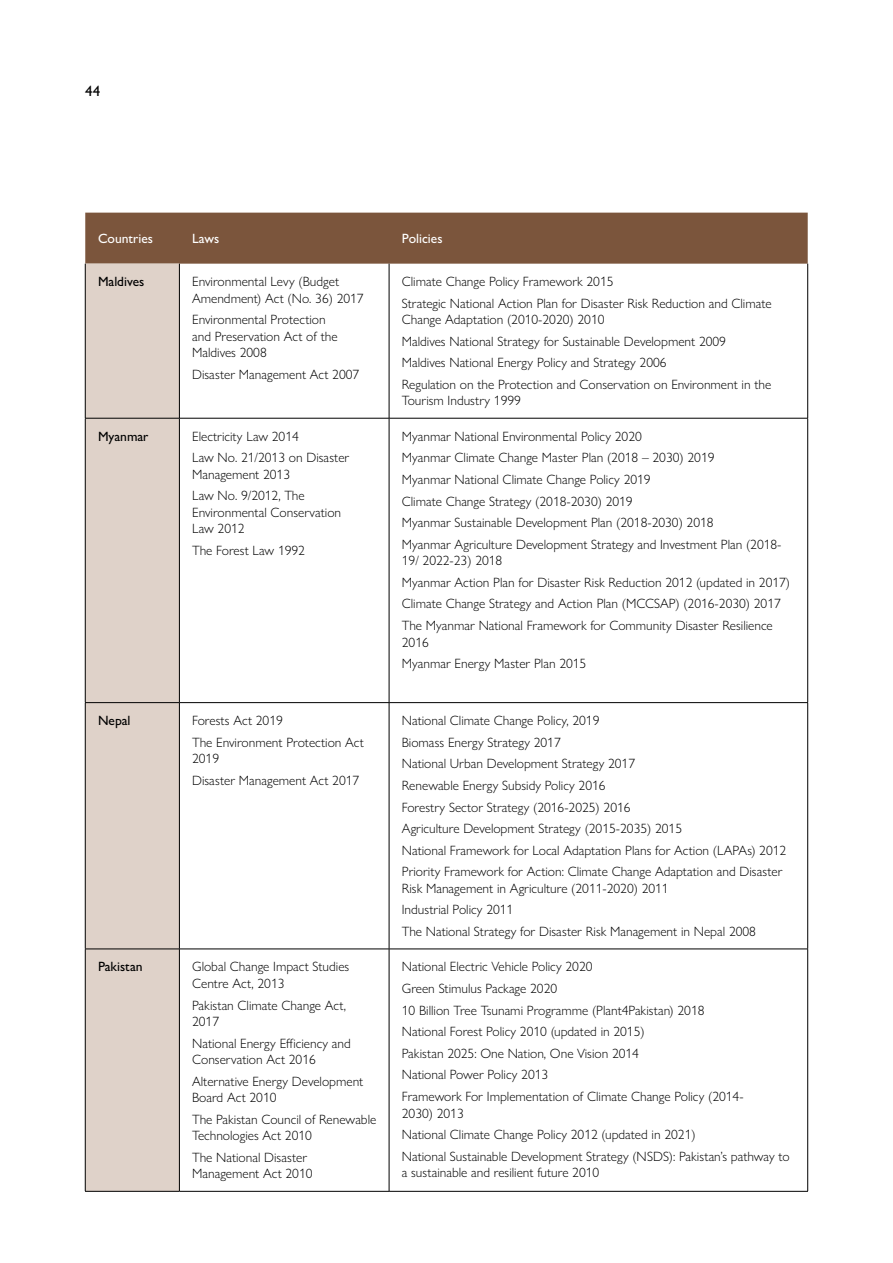
<style>
.page{position:relative;width:893px;height:1263px;background:#fff}
.page>*{position:absolute;margin:0;border:0;box-sizing:border-box;transform-origin:0 0}
.t1{font:500 15px "Gill Sans Nova";color:#000}
.t2{font:300 13.5px/21.6px "Gill Sans Nova";color:#000}
.t3{font:500 13.5px "Gill Sans Nova";color:#000}
.t4{font:500 13.5px "Gill Sans Nova";color:#fff}
</style>
<div class="page">
<div style="left:85px;top:213px;width:723px;height:51px;background:#7b553c"></div>
<div style="left:86px;top:264px;width:93px;height:927px;background:#dfd2c9"></div>
<hr style="left:85px;top:264px;width:1px;height:154px;background:#000">
<hr style="left:179px;top:264px;width:1px;height:154px;background:#000">
<hr style="left:389px;top:264px;width:1px;height:154px;background:#000">
<hr style="left:807px;top:264px;width:1px;height:154px;background:#000">
<hr style="left:85px;top:418px;width:94px;height:1px;background:#000">
<hr style="left:85px;top:418px;width:1px;height:284px;background:#000">
<hr style="left:179px;top:418px;width:210px;height:1px;background:#000">
<hr style="left:179px;top:418px;width:1px;height:284px;background:#000">
<hr style="left:389px;top:418px;width:419px;height:1px;background:#000">
<hr style="left:389px;top:418px;width:1px;height:284px;background:#000">
<hr style="left:807px;top:418px;width:1px;height:284px;background:#000">
<hr style="left:85px;top:702px;width:94px;height:1px;background:#000">
<hr style="left:85px;top:703px;width:1px;height:246px;background:#000">
<hr style="left:179px;top:702px;width:210px;height:1px;background:#000">
<hr style="left:179px;top:703px;width:1px;height:246px;background:#000">
<hr style="left:389px;top:702px;width:419px;height:1px;background:#000">
<hr style="left:389px;top:703px;width:1px;height:246px;background:#000">
<hr style="left:807px;top:703px;width:1px;height:246px;background:#000">
<hr style="left:85px;top:949px;width:94px;height:1px;background:#000">
<hr style="left:85px;top:949px;width:1px;height:242px;background:#000">
<hr style="left:179px;top:949px;width:210px;height:1px;background:#000">
<hr style="left:179px;top:949px;width:1px;height:242px;background:#000">
<hr style="left:389px;top:949px;width:419px;height:1px;background:#000">
<hr style="left:389px;top:949px;width:1px;height:242px;background:#000">
<hr style="left:807px;top:949px;width:1px;height:242px;background:#000">
<hr style="left:85px;top:1191px;width:94px;height:1px;background:#000">
<hr style="left:179px;top:1191px;width:210px;height:1px;background:#000">
<hr style="left:389px;top:1191px;width:419px;height:1px;background:#000">
<p class="t1" style="left:85px;top:82px;width:17px">44</p>
<p class="t4" style="left:98px;top:230px;width:57px">Countries</p>
<p class="t4" style="left:192px;top:230px;width:29px">Laws</p>
<p class="t4" style="left:402px;top:230px;width:42px">Policies</p>
<p class="t3" style="left:98px;top:273px;width:48px">Maldives</p>
<p class="t2" style="left:192px;top:273px;width:173px;line-height:16.5px">Environmental Levy (Budget<br>Amendment) Act (No. 36) 2017</p>
<p class="t2" style="left:192px;top:311px;width:147px;line-height:16.5px">Environmental Protection and Preservation Act of the<br>Maldives 2008</p>
<p class="t2" style="left:192px;top:363px;width:169px">Disaster Management Act 2007</p>
<p class="t2" style="left:402px;top:270px;width:371px">Climate Change Policy Framework 2015<br>Strategic National Action Plan for Disaster Risk Reduction and Climate</p>
<p class="t2" style="left:402px;top:309px;width:371px">Change Adaptation (2010-2020) 2010<br>Maldives National Strategy for Sustainable Development 2009<br>Maldives National Energy Policy and Strategy 2006<br>Regulation on the Protection and Conservation on Environment in the</p>
<p class="t2" style="left:402px;top:390px;width:121px">Tourism Industry 1999</p>
<p class="t3" style="left:98px;top:428px;width:52px">Myanmar</p>
<p class="t2" style="left:192px;top:425px;width:159px">Electricity Law 2014<br>Law No. 21/2013 on Disaster</p>
<p class="t2" style="left:192px;top:463px;width:114px">Management 2013<br>Law No. 9/2012, The</p>
<p class="t2" style="left:192px;top:504px;width:150px;line-height:16.5px">Environmental Conservation<br>Law 2012</p>
<p class="t2" style="left:192px;top:539px;width:114px">The Forest Law 1992</p>
<p class="t2" style="left:402px;top:425px;width:381px">Myanmar National Environmental Policy 2020<br>Myanmar Climate Change Master Plan (2018 – 2030) 2019<br>Myanmar National Climate Change Policy 2019<br>Climate Change Strategy (2018-2030) 2019<br>Myanmar Sustainable Development Plan (2018-2030) 2018<br>Myanmar Agriculture Development Strategy and Investment Plan (2018-</p>
<p class="t2" style="left:402px;top:550px;width:390px">19/ 2022-23) 2018<br>Myanmar Action Plan for Disaster Risk Reduction 2012 (updated in 2017)<br>Climate Change Strategy and Action Plan (MCCSAP) (2016-2030) 2017<br>The Myanmar National Framework for Community Disaster Resilience</p>
<p class="t2" style="left:402px;top:631px;width:186px">2016<br>Myanmar Energy Master Plan 2015</p>
<p class="t3" style="left:98px;top:712px;width:34px">Nepal</p>
<p class="t2" style="left:192px;top:710px;width:173px">Forests Act 2019<br>The Environment Protection Act</p>
<p class="t2" style="left:192px;top:748px;width:169px">2019<br>Disaster Management Act 2017</p>
<p class="t2" style="left:402px;top:710px;width:386px">National Climate Change Policy, 2019<br>Biomass Energy Strategy 2017<br>National Urban Development Strategy 2017<br>Renewable Energy Subsidy Policy 2016<br>Forestry Sector Strategy (2016-2025) 2016<br>Agriculture Development Strategy (2015-2035) 2015<br>National Framework for Local Adaptation Plans for Action (LAPAs) 2012<br>Priority Framework for Action: Climate Change Adaptation and Disaster</p>
<p class="t2" style="left:402px;top:877px;width:356px">Risk Management in Agriculture (2011-2020) 2011<br>Industrial Policy 2011<br>The National Strategy for Disaster Risk Management in Nepal 2008</p>
<p class="t3" style="left:98px;top:958px;width:46px">Pakistan</p>
<p class="t2" style="left:192px;top:958px;width:159px;line-height:16.5px">Global Change Impact Studies<br>Centre Act, 2013</p>
<p class="t2" style="left:192px;top:996px;width:155px;line-height:16.5px">Pakistan Climate Change Act,<br>2017</p>
<p class="t2" style="left:192px;top:1035px;width:160px;line-height:16.5px">National Energy Efficiency and<br>Conservation Act 2016</p>
<p class="t2" style="left:192px;top:1073px;width:173px;line-height:16.5px">Alternative Energy Development<br>Board Act 2010</p>
<p class="t2" style="left:192px;top:1111px;width:186px;line-height:16.5px">The Pakistan Council of Renewable<br>Technologies Act 2010</p>
<p class="t2" style="left:192px;top:1149px;width:122px;line-height:16.5px">The National Disaster<br>Management Act 2010</p>
<p class="t2" style="left:402px;top:956px;width:343px">National Electric Vehicle Policy 2020<br>Green Stimulus Package 2020<br>10 Billion Tree Tsunami Programme (Plant4Pakistan) 2018<br>National Forest Policy 2010 (updated in 2015)<br>Pakistan 2025: One Nation, One Vision 2014<br>National Power Policy 2013<br>Framework For Implementation of Climate Change Policy (2014-</p>
<p class="t2" style="left:402px;top:1102px;width:389px">2030) 2013<br>National Climate Change Policy 2012 (updated in 2021)<br>National Sustainable Development Strategy (NSDS): Pakistan’s pathway to</p>
<p class="t2" style="left:402px;top:1162px;width:199px">a sustainable and resilient future 2010</p>
</div>
